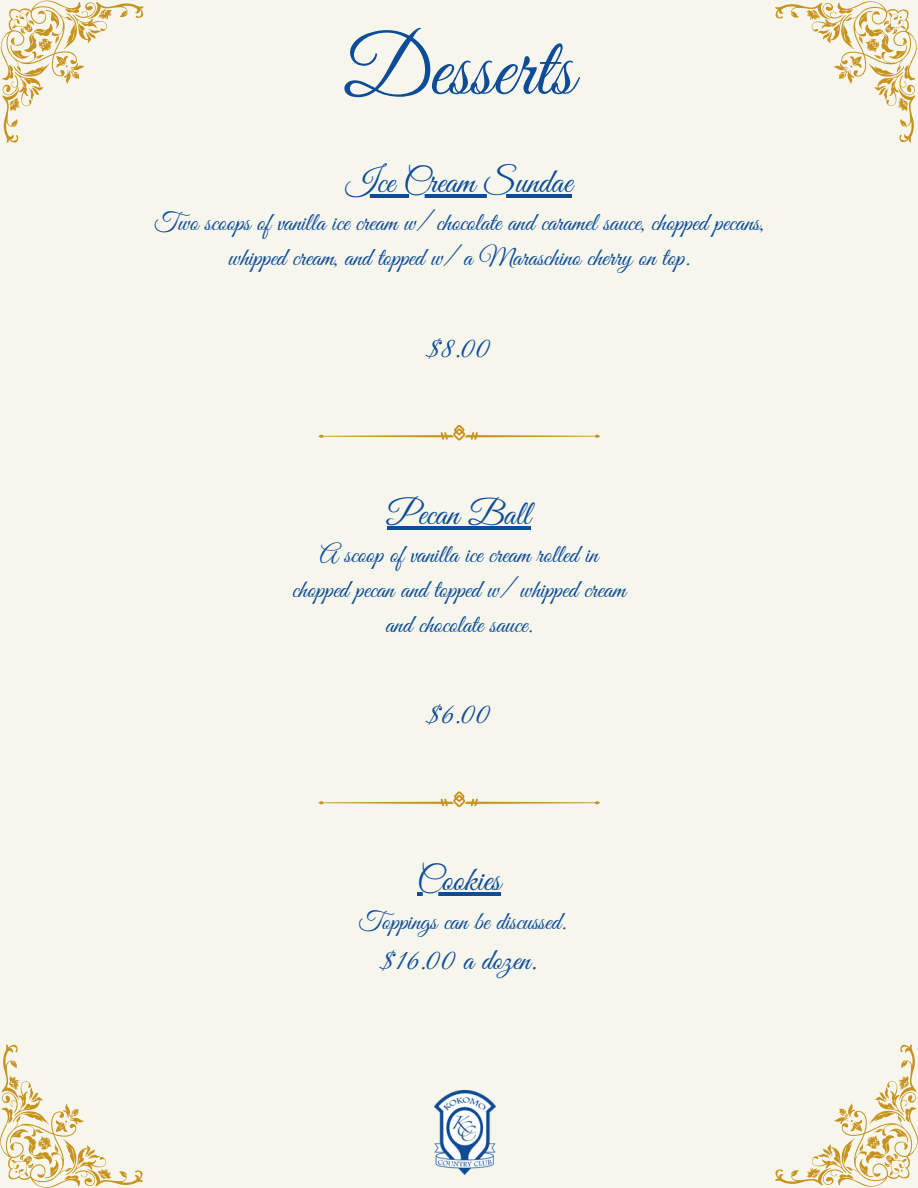
<style>
.page{position:relative;width:918px;height:1188px;background:#f6f6ed}
.page>*{position:absolute;margin:0;border:0;box-sizing:border-box;transform-origin:0 0}
.t1{font:84px "Great Vibes";color:#0e4c97}
.t2{font:34.5px "Great Vibes";color:#0e4c97}
.t3{font:30px "Great Vibes";color:#0e4c97}
.t4{font:25.5px/34.8px "Great Vibes";color:#0e4c97;text-align:center}
</style>
<div class="page">
<svg style="left:0;top:1044px;width:143px;height:144px"></svg>
<svg style="left:1px;top:0;width:143px;height:143px"></svg>
<svg style="left:775px;top:1044px;width:143px;height:143px"></svg>
<svg style="left:775px;top:1px;width:142px;height:141px"></svg>
<img style="left:434px;top:1091px;width:61px;height:84px">
<hr style="left:417px;top:893px;width:84px;height:3px;background:#0e4c97">
<hr style="left:387px;top:526px;width:144px;height:3px;background:#0e4c97">
<svg style="left:369px;top:194px;width:203px;height:4px"></svg>
<svg style="left:318px;top:425px;width:282px;height:16px"></svg>
<svg style="left:318px;top:791px;width:282px;height:16px"></svg>
<p class="t1" style="left:344px;top:22px;width:231px">Desserts</p>
<p class="t2" style="left:346px;top:163px;width:228px">Ice Cream Sundae</p>
<p class="t4" style="left:154px;top:207px;width:611px">Two scoops of vanilla ice cream w/ chocolate and caramel sauce, chopped pecans, whipped cream, and topped w/ a Maraschino cherry on top.</p>
<p class="t3" style="left:428px;top:331px;width:64px">$8.00</p>
<p class="t2" style="left:387px;top:494px;width:145px">Pecan Ball</p>
<p class="t4" style="left:292px;top:539px;width:335px">A scoop of vanilla ice cream rolled in chopped pecan and topped w/ whipped cream and chocolate sauce.</p>
<p class="t3" style="left:428px;top:698px;width:64px">$6.00</p>
<p class="t2" style="left:417px;top:861px;width:85px">Cookies</p>
<p class="t4" style="left:359px;top:905px;width:209px">Toppings can be discussed.</p>
<p class="t3" style="left:382px;top:944px;width:156px">$16.00 a dozen.</p>
</div>
